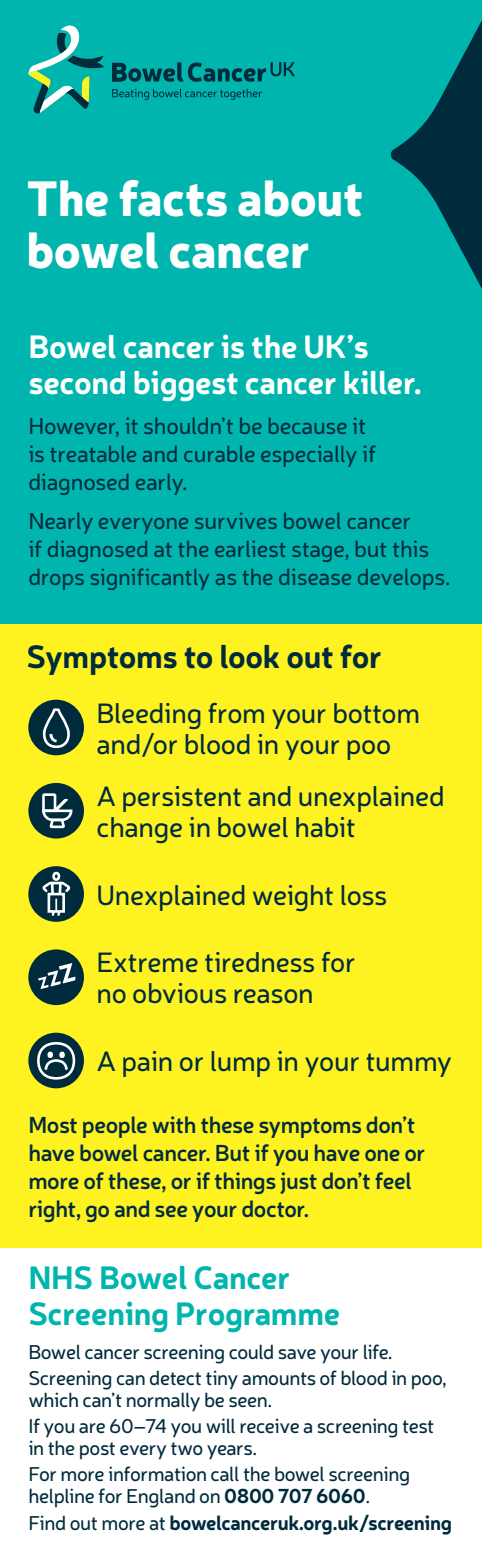
<style>
.page{position:relative;width:482px;height:1560px;background:#fff}
.page>*{position:absolute;margin:0;border:0;box-sizing:border-box;transform-origin:0 0}
.t1{font:900 48.8px/52.4px "Neris";letter-spacing:-.01em;color:#fff}
.t2{font:700 32px/36px "Neris";letter-spacing:-.01em;color:#fff}
.t3{font:700 32px/36px "Neris";letter-spacing:-.01em;color:#00b5ae}
.t4{font:700 32px "Neris";letter-spacing:-.01em;color:#002b3d}
.t5{font:28px/31px "Neris";letter-spacing:-.01em;color:#002b3d}
.t6{font:23px/28px "Neris";letter-spacing:-.01em;color:#002b3d}
.t7{font:600 23px/28px "Neris";letter-spacing:-.02em;color:#002b3d}
.t8{font:20px/22px "Neris";letter-spacing:-.02em;color:#002b3d}
.t9{font:700 20px "Neris";letter-spacing:-.02em;color:#002b3d}
.s1{font-weight:700}
.s2{font-weight:400}
</style>
<div class="page">
<div style="left:0;top:0;width:482px;height:624px;background:#00b5ae"></div>
<div style="left:0;top:624px;width:482px;height:623px;background:#fff221"></div>
<svg style="left:67px;top:20px;width:415px;height:269px"></svg>
<svg style="left:112px;top:89px;width:150px;height:11px"></svg>
<svg style="left:112px;top:62px;width:183px;height:20px"></svg>
<svg style="left:28px;top:26px;width:76px;height:88px"></svg>
<div style="left:28px;top:699px;width:56px;height:56px;background:#002b3d;border-radius:50%"></div>
<svg style="left:42px;top:708px;width:28px;height:41px"></svg>
<div style="left:28px;top:1032px;width:56px;height:56px;background:#002b3d;border-radius:50%"></div>
<svg style="left:36px;top:1040px;width:41px;height:40px"></svg>
<div style="left:28px;top:782px;width:56px;height:56px;background:#002b3d;border-radius:50%"></div>
<svg style="left:42px;top:793px;width:31px;height:36px"></svg>
<div style="left:28px;top:866px;width:56px;height:55px;background:#002b3d;border-radius:50%"></div>
<div style="left:52px;top:871px;width:8px;height:9px;border:3px solid #fff;border-radius:50%"></div>
<svg style="left:42px;top:879px;width:29px;height:36px"></svg>
<div style="left:51px;top:881px;width:11px;height:14px;border:3px solid #fff"></div>
<div style="left:28px;top:949px;width:56px;height:55px;background:#002b3d;border-radius:50%"></div>
<svg style="left:38px;top:963px;width:37px;height:25px"></svg>
<p class="t1" style="left:26px;top:169px;width:339px">The facts about bowel cancer</p>
<p class="t2" style="left:28px;top:327px;width:395px">Bowel cancer is the UK’s second biggest cancer killer.</p>
<p class="t6" style="left:28px;top:410px;width:349px">However, it shouldn’t be because it is treatable and curable especially if diagnosed early.</p>
<p class="t6" style="left:28px;top:506px;width:424px">Nearly everyone survives bowel cancer<br>if diagnosed at the earliest stage, but this drops significantly as the disease develops.</p>
<p class="t4" style="left:26px;top:634px;width:357px">Symptoms to look out for</p>
<p class="t5" style="left:96px;top:696px;width:325px">Bleeding from your bottom and/or blood in your poo</p>
<p class="t5" style="left:96px;top:779px;width:350px">A persistent and unexplained change in bowel habit</p>
<p class="t5" style="left:96px;top:878px;width:293px">Unexplained weight loss</p>
<p class="t5" style="left:96px;top:945px;width:261px">Extreme tiredness for no obvious reason</p>
<p class="t5" style="left:96px;top:1044px;width:357px">A pain or lump in your tummy</p>
<p class="t7" style="left:28px;top:1109px;width:399px">Most people with these symptoms don’t have bowel cancer. But if you have one or more of these, or if things just don’t feel right, go and see your doctor.</p>
<p class="t3" style="left:28px;top:1257px;width:313px">NHS Bowel Cancer<br>Screening Programme</p>
<p class="t8" style="left:28px;top:1339px;width:366px">Bowel cancer screening could save your life.</p>
<p class="t8" style="left:28px;top:1365px;width:420px">Screening can detect tiny amounts of blood in poo, which can’t normally be seen.</p>
<p class="t8" style="left:28px;top:1413px;width:408px">If you are 60–74 you will receive a screening test in the post every two years.</p>
<p class="t8" style="left:28px;top:1462px;width:383px">For more information call the bowel screening helpline for England on <span class="s1">0800 707 6060</span>.</p>
<p class="t9" style="left:28px;top:1507px;width:425px"><span class="s2">Find out more at</span> bowelcanceruk.org.uk/screening</p>
</div>
